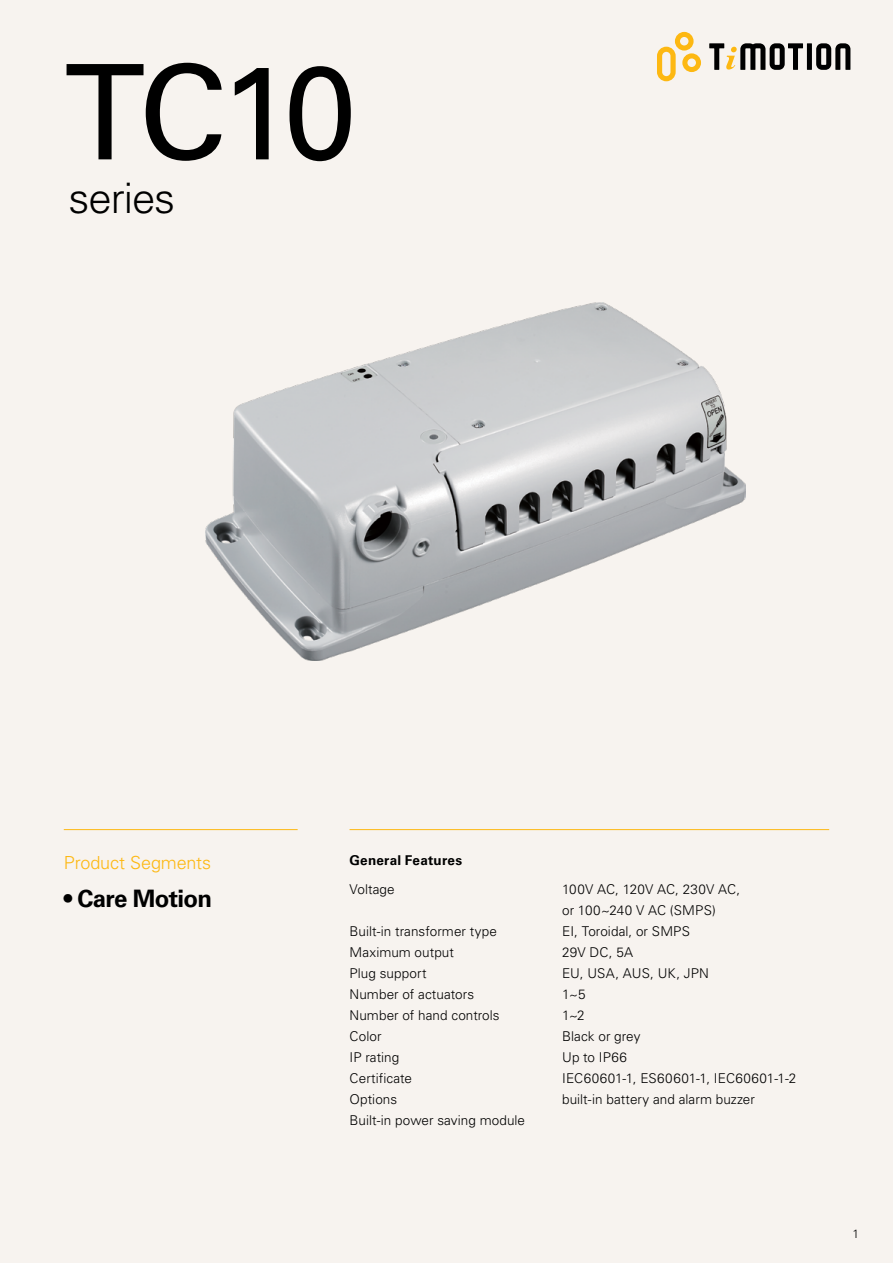
<style>
.page{position:relative;width:893px;height:1263px;background:#f7f3ef}
.page>*{position:absolute;margin:0;border:0;box-sizing:border-box;transform-origin:0 0}
.t1{font:132px "Univers LT Std";color:#000}
.t2{font:300 42px "Univers LT Std";letter-spacing:-.025em;color:#000}
.t3{font:700 24px "Univers LT Std";letter-spacing:-.025em;color:#000}
.t4{font:300 18px "Univers LT Std";letter-spacing:-.005em;color:#fdb812}
.t5{font:300 13.5px/21px "Univers LT Std";letter-spacing:.005em;color:#000}
.t6{font:300 13.5px "Univers LT Std";letter-spacing:.03em;color:#000}
.t7{font:700 13.5px "Univers LT Std";letter-spacing:.015em;color:#000}
.t8{font:300 12px "Univers LT Std";color:#000}
</style>
<div class="page">
<svg style="left:657px;top:32px;width:44px;height:49px"></svg>
<div style="left:807px;top:43px;width:5px;height:27px;background:#000"></div>
<svg style="left:816px;top:43px;width:34px;height:27px"></svg>
<svg style="left:709px;top:43px;width:94px;height:27px"></svg>
<hr style="left:350px;top:829px;width:479px;height:1px;background:#fdb812">
<hr style="left:64px;top:829px;width:234px;height:1px;background:#fdb812">
<img style="left:205px;top:303px;width:540px;height:357px">
<h1 class="t1" style="left:64px;top:34px;width:295px">TC10</h1>
<h2 class="t2" style="left:69px;top:173px;width:108px">series</h2>
<h3 class="t4" style="left:64px;top:851px;width:149px">Product Segments</h3>
<h3 class="t3" style="left:64px;top:884px;width:150px">• Care Motion</h3>
<p class="t7" style="left:350px;top:852px;width:114px">General Features</p>
<p class="t5" style="left:350px;top:879px;width:47px">Voltage</p>
<p class="t5" style="left:562px;top:879px;width:179px">100V AC, 120V AC, 230V AC, or 100~240 V AC (SMPS)</p>
<p class="t5" style="left:350px;top:921px;width:149px">Built-in transformer type</p>
<p class="t5" style="left:562px;top:921px;width:129px">EI, Toroidal, or SMPS</p>
<p class="t5" style="left:350px;top:942px;width:106px">Maximum output</p>
<p class="t5" style="left:562px;top:942px;width:73px">29V DC, 5A</p>
<p class="t5" style="left:350px;top:963px;width:78px">Plug support</p>
<p class="t5" style="left:562px;top:963px;width:148px">EU, USA, AUS, UK, JPN</p>
<p class="t5" style="left:350px;top:984px;width:126px">Number of actuators</p>
<p class="t5" style="left:562px;top:984px;width:25px">1~5</p>
<p class="t5" style="left:350px;top:1005px;width:152px">Number of hand controls</p>
<p class="t5" style="left:562px;top:1005px;width:24px">1~2</p>
<p class="t5" style="left:350px;top:1026px;width:34px">Color</p>
<p class="t5" style="left:562px;top:1026px;width:80px">Black or grey</p>
<p class="t5" style="left:350px;top:1047px;width:51px">IP rating</p>
<p class="t5" style="left:562px;top:1047px;width:66px">Up to IP66</p>
<p class="t5" style="left:350px;top:1068px;width:64px">Certificate</p>
<p class="t6" style="left:562px;top:1070px;width:236px">IEC60601-1, ES60601-1, IEC60601-1-2</p>
<p class="t5" style="left:350px;top:1089px;width:49px">Options</p>
<p class="t5" style="left:562px;top:1089px;width:194px">built-in battery and alarm buzzer</p>
<p class="t5" style="left:350px;top:1110px;width:177px">Built-in power saving module</p>
<p class="t8" style="left:852px;top:1226px;width:8px">1</p>
</div>
